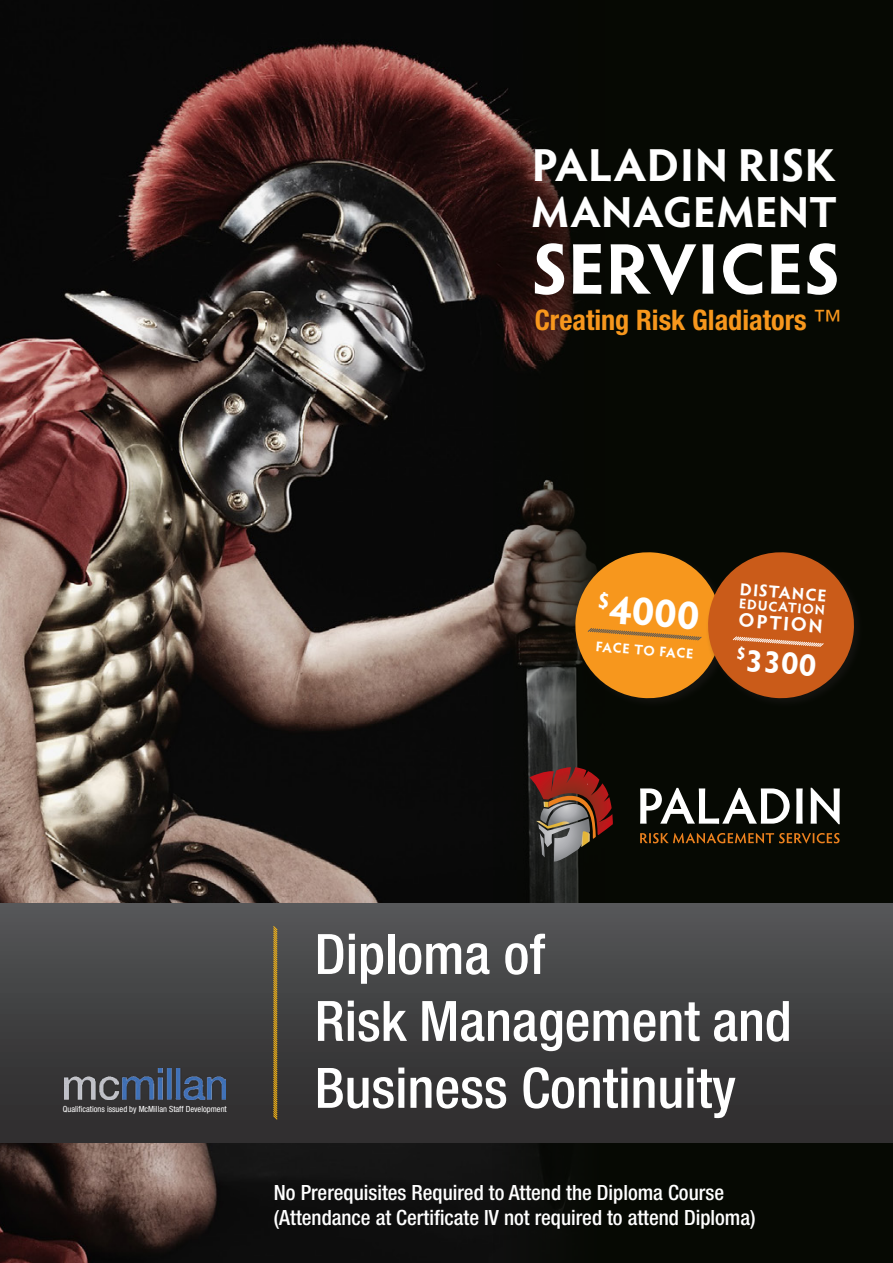
<style>
.page{position:relative;width:893px;height:1263px;background:#fff}
.page>*{position:absolute;margin:0;border:0;box-sizing:border-box;transform-origin:0 0}
.t1{font:700 72px "Hypatia Sans Pro";letter-spacing:.005em;color:#fff}
.t2{font:500 condensed 55.8px/66.9px "Helvetica Neue LT";color:#fff}
.t3{font:700 46.35px "Hypatia Sans Pro";letter-spacing:.01em;color:#fff}
.t4{font:700 43.65px "Hypatia Sans Pro";letter-spacing:.01em;color:#fff}
.t5{font:700 40.65px "Hypatia Sans Pro";color:#fff}
.t6{font:700 31.8px "Hypatia Sans Pro";color:#fff}
.t7{font:700 condensed 28.2px "Helvetica Neue LT";color:#f7971d}
.t8{font:500 condensed 21px/25.2px "Helvetica Neue LT";color:#fff}
.t9{font:700 19.5px "Hypatia Sans Pro";color:#fff}
.t10{font:700 17.25px "Hypatia Sans Pro";color:#fff}
.t11{font:700 13.95px "Hypatia Sans Pro";color:#fff}
.t12{font:condensed 8.4px "Helvetica Neue LT";color:#fff}
.s1{font-weight:400}
</style>
<div class="page">
<img style="left:0;top:0;width:491px;height:1263px">
<svg style="left:491px;top:0;width:402px;height:1263px;background:#0c0c07"></svg>
<div style="left:0;top:903px;width:893px;height:239px;background:linear-gradient(to bottom,#545657,#2c2a2b)"></div>
<img style="left:64px;top:1069px;width:162px;height:30px">
<svg style="left:272px;top:925px;width:6px;height:195px"></svg>
<div style="left:573px;top:550px;width:159px;height:159px;background:#060903"></div>
<div style="left:706px;top:550px;width:159px;height:159px;background:#060903"></div>
<svg style="left:572px;top:549px;width:285px;height:152px"></svg>
<svg style="left:640px;top:788px;width:150px;height:36px"></svg>
<svg style="left:796px;top:788px;width:7px;height:36px"></svg>
<svg style="left:811px;top:788px;width:29px;height:36px"></svg>
<svg style="left:640px;top:833px;width:199px;height:10px;background:#59340c"></svg>
<svg style="left:529px;top:767px;width:84px;height:94px;background:#6a4037"></svg>
<p class="t3" style="left:532px;top:132px;width:305px">PALADIN RISK</p>
<p class="t4" style="left:532px;top:181px;width:307px">MANAGEMENT</p>
<p class="t1" style="left:531px;top:218px;width:312px">SERVICES</p>
<p class="t7" style="left:535px;top:303px;width:308px">Creating Risk Gladiators <span class="s1">™</span></p>
<p class="t5" style="left:598px;top:579px;width:105px;rotate:4deg"><sup>$</sup>4000</p>
<p class="t11" style="left:597px;top:636px;width:100px;rotate:5deg">FACE TO FACE</p>
<p class="t10" style="left:741px;top:576px;width:88px;rotate:5deg">DISTANCE</p>
<p class="t11" style="left:740px;top:593px;width:88px;rotate:5deg">EDUCATION</p>
<p class="t9" style="left:740px;top:605px;width:86px;rotate:5deg">OPTION</p>
<p class="t6" style="left:737px;top:637px;width:82px;rotate:4deg"><sup>$</sup>3300</p>
<p class="t12" style="left:63px;top:1104px;width:166px">Qualifications issued by McMillan Staff Development</p>
<p class="t2" style="left:315px;top:920px;width:479px">Diploma of<br>Risk Management and<br>Business Continuity</p>
<p class="t8" style="left:274px;top:1180px;width:483px">No Prerequisites Required to Attend the Diploma Course (Attendance at Certificate IV not required to attend Diploma)</p>
</div>
